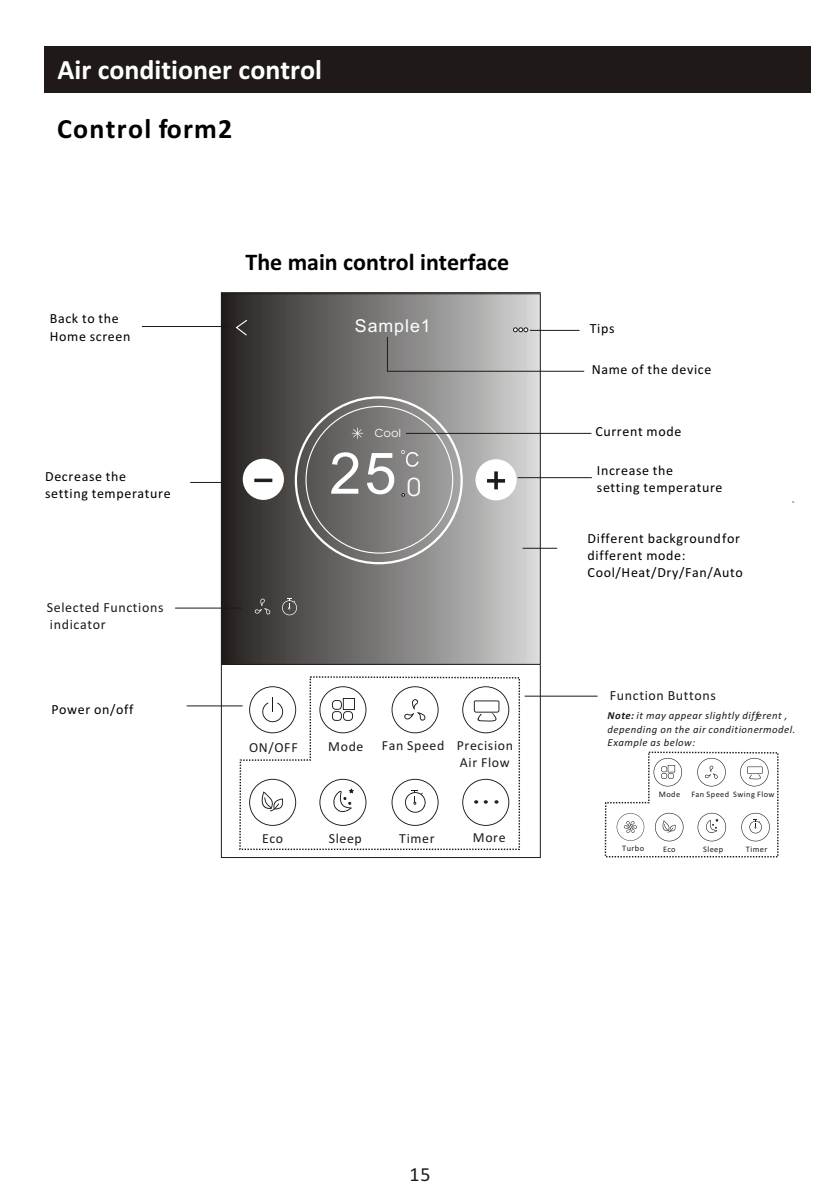
<style>
.page{position:relative;width:840px;height:1192px;background:#fff}
.page>*{position:absolute;margin:0;border:0;box-sizing:border-box;transform-origin:0 0}
.t1{font:57.6px "Arial";color:#fff}
.t2{font:700 28px "Calibri";color:#fff}
.t3{font:700 28px "Calibri";letter-spacing:.045em;color:#000}
.t4{font:25.4px "Avant Garde Bk BT";color:#fff}
.t5{font:700 24px "Calibri";color:#000}
.t6{font:20px "Calibri";color:#1f1a17}
.t7{font:17.8px "Arial";letter-spacing:.055em;color:#fff}
.t8{font:14px/17px "Calibri";letter-spacing:.045em;color:#000}
.t9{font:14px/17px "Calibri";letter-spacing:.045em;color:#1f1a17}
.t10{font:13.8px/17px "Calibri";letter-spacing:.045em;color:#1f1a17;text-align:right}
.t11{font:11.4px "Avant Garde Bk BT";color:#fff}
.t12{font:italic 10.8px/13.2px "Calibri";letter-spacing:.045em;color:#1f1a17}
.t13{font:8.4px "Calibri";letter-spacing:.045em;color:#1f1a17}
.s1{font-weight:700}
</style>
<div class="page">
<div style="left:44px;top:46px;width:767px;height:47px;background:#1f1a17"></div>
<hr style="left:190px;top:482px;width:50px;height:1px;background:#1f1a17">
<hr style="left:187px;top:706px;width:56px;height:1px;background:#1f1a17">
<hr style="left:525px;top:696px;width:73px;height:1px;background:#1f1a17">
<img style="left:224px;top:296px;width:315px;height:367px">
<div style="left:222px;top:294px;width:319px;height:371px;border:1px solid #1f1a17"></div>
<svg style="left:235px;top:319px;width:13px;height:18px"></svg>
<div style="left:243px;top:459px;width:41px;height:41px;background:#fff;border-radius:50%"></div>
<div style="left:255px;top:479px;width:17px;height:3px;background:#1f1a17;border:1px solid #1f1a17"></div>
<div style="left:475px;top:459px;width:42px;height:41px;background:#fff;border-radius:50%"></div>
<div style="left:487px;top:479px;width:18px;height:3px;background:#1f1a17;border:1px solid #1f1a17"></div>
<div style="left:495px;top:472px;width:3px;height:17px;background:#1f1a17;border:1px solid #1f1a17"></div>
<svg style="left:352px;top:428px;width:11px;height:11px"></svg>
<svg style="left:401px;top:450px;width:18px;height:17px"></svg>
<svg style="left:254px;top:599px;width:17px;height:17px"></svg>
<svg style="left:282px;top:598px;width:15px;height:17px"></svg>
<svg style="left:239px;top:676px;width:281px;height:174px"></svg>
<svg style="left:604px;top:751px;width:175px;height:107px"></svg>
<hr style="left:406px;top:433px;width:185px;height:1px;background:#1f1a17">
<hr style="left:518px;top:477px;width:74px;height:1px;background:#1f1a17">
<svg style="left:387px;top:328px;width:198px;height:44px"></svg>
<hr style="left:523px;top:548px;width:34px;height:1px;background:#1f1a17">
<hr style="left:142px;top:326px;width:90px;height:1px;background:#1f1a17">
<hr style="left:175px;top:608px;width:67px;height:1px;background:#1f1a17">
<h2 class="t2" style="left:58px;top:58px;width:266px">Air conditioner control</h2>
<h2 class="t3" style="left:57px;top:117px;width:177px">Control form2</h2>
<p class="t8" style="left:50px;top:311px;width:82px">Back to the<br>Home screen</p>
<p class="t8" style="left:45px;top:469px;width:127px">Decrease the setting temperature</p>
<p class="t9" style="left:47px;top:600px;width:118px">Selected Functions indicator</p>
<p class="t8" style="left:51px;top:702px;width:84px">Power on/off</p>
<h3 class="t5" style="left:245px;top:252px;width:265px">The main control interface</h3>
<p class="t7" style="left:355px;top:319px;width:77px">Sample1</p>
<p class="t11" style="left:375px;top:428px;width:28px">Cool</p>
<h1 class="t1" style="left:329px;top:452px;width:69px">25</h1>
<h3 class="t4" style="left:407px;top:477px;width:16px">0</h3>
<p class="t10" style="left:249px;top:740px;width:50px">ON/OFF</p>
<p class="t10" style="left:382px;top:738px;width:133px">Fan Speed Precision<br>Air Flow</p>
<p class="t10" style="left:328px;top:739px;width:37px">Mode</p>
<p class="t10" style="left:262px;top:831px;width:22px">Eco</p>
<p class="t10" style="left:329px;top:831px;width:35px">Sleep</p>
<p class="t10" style="left:473px;top:831px;width:34px">More</p>
<p class="t10" style="left:399px;top:831px;width:37px">Timer</p>
<p class="t8" style="left:590px;top:321px;width:26px">Tips</p>
<p class="t8" style="left:592px;top:362px;width:121px">Name of the device</p>
<p class="t8" style="left:595px;top:424px;width:87px">Current mode</p>
<p class="t8" style="left:597px;top:463px;width:127px">Increase the<br>setting temperature</p>
<p class="t8" style="left:588px;top:531px;width:157px">Different background for different mode:<br>Cool/Heat/Dry/Fan/Auto</p>
<p class="t9" style="left:610px;top:688px;width:108px">Function Buttons</p>
<p class="t12" style="left:608px;top:710px;width:190px"><span class="s1">Note:</span> it may appear slightly different , depending on the air conditionermodel.<br>Example as below:</p>
<p class="t13" style="left:659px;top:791px;width:23px">Mode</p>
<p class="t13" style="left:691px;top:791px;width:85px">Fan Speed Swing Flow</p>
<p class="t13" style="left:622px;top:845px;width:23px">Turbo</p>
<p class="t13" style="left:746px;top:845px;width:23px">Timer</p>
<p class="t13" style="left:663px;top:845px;width:14px">Eco</p>
<p class="t13" style="left:703px;top:845px;width:22px">Sleep</p>
<h3 class="t6" style="left:410px;top:1166px;width:23px">15</h3>
</div>
